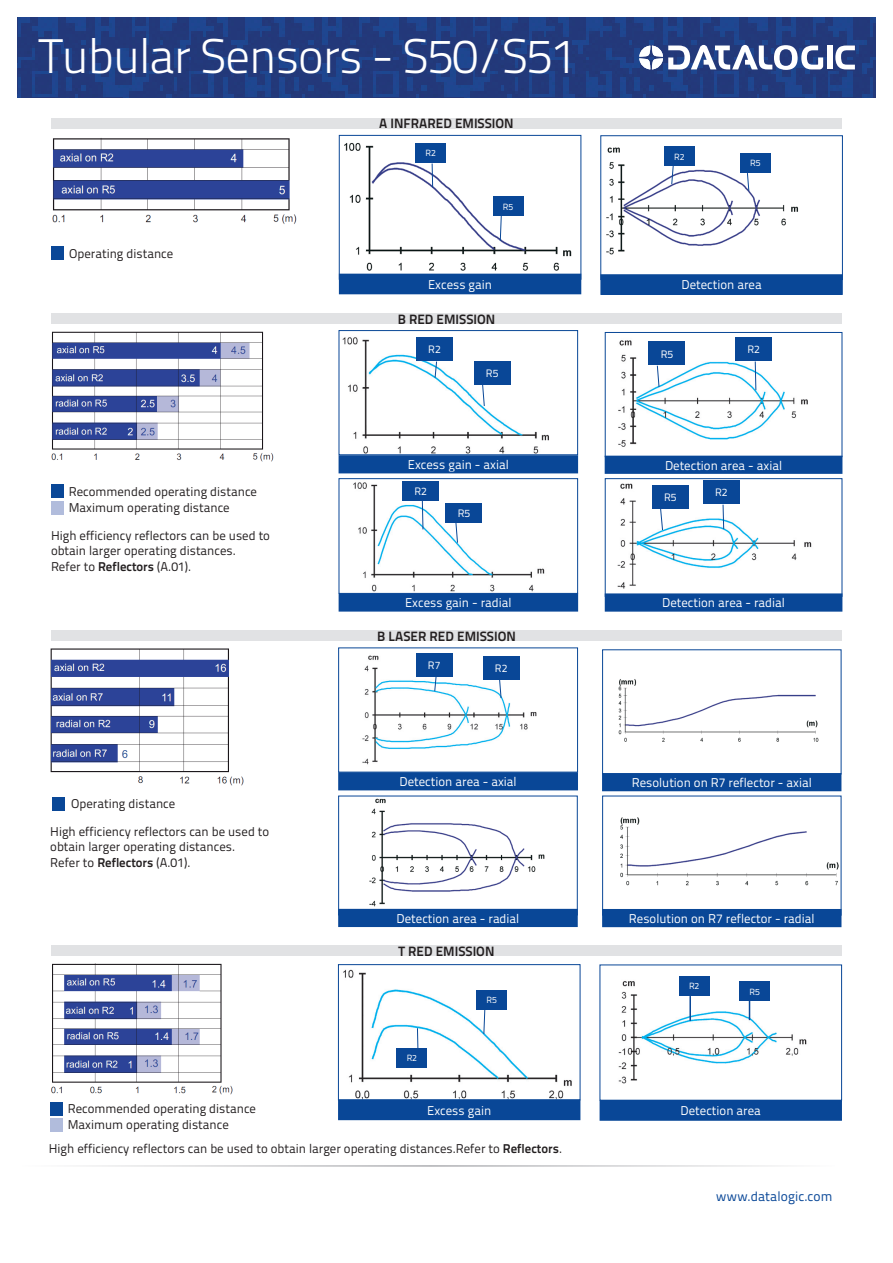
<style>
.page{position:relative;width:893px;height:1263px;background:#fff}
.page>*{position:absolute;margin:0;border:0;box-sizing:border-box;transform-origin:0 0}
.t1{font:300 48.45px "Titillium Text 22 L";letter-spacing:-.02em;color:#fff}
.t2{font:700 13.5px "Titillium Text 22 L";color:#231f20}
.t3{font:13.5px "Titillium Text 22 L";letter-spacing:.005em;color:#094797}
.t4{font:12.75px/15.3px "Titillium Text 22 L";color:#231f20}
.t5{font:12.75px "Titillium Text 22 L";color:#fff}
.t6{font:10.8px "Titillium Text 22 L";color:#fff}
.t7{font:9px "Titillium Text 22 L";color:#fff}
.s1{font-weight:700}
</style>
<div class="page">
<img style="left:52px;top:138px;width:245px;height:86px">
<img style="left:341px;top:143px;width:238px;height:131px">
<div style="left:339px;top:135px;width:242px;height:145px;border:1px solid #094797"></div>
<img style="left:606px;top:147px;width:192px;height:108px">
<div style="left:600px;top:135px;width:243px;height:145px;border:1px solid #094797"></div>
<div style="left:340px;top:274px;width:240px;height:20px;background:#094797"></div>
<div style="left:601px;top:275px;width:241px;height:19px;background:#094797"></div>
<div style="left:600px;top:274px;width:243px;height:21px;border:2px solid #094797"></div>
<div style="left:493px;top:197px;width:30px;height:19px;background:#094797"></div>
<div style="left:415px;top:143px;width:31px;height:20px;background:#094797"></div>
<svg style="left:499px;top:216px;width:3px;height:25px"></svg>
<svg style="left:431px;top:163px;width:2px;height:25px"></svg>
<div style="left:664px;top:146px;width:31px;height:20px;background:#094797"></div>
<div style="left:740px;top:153px;width:31px;height:20px;background:#094797"></div>
<svg style="left:671px;top:166px;width:3px;height:19px"></svg>
<svg style="left:747px;top:173px;width:3px;height:18px"></svg>
<div style="left:51px;top:246px;width:13px;height:14px;background:#094797"></div>
<img style="left:51px;top:331px;width:223px;height:131px">
<img style="left:342px;top:337px;width:207px;height:116px">
<div style="left:339px;top:330px;width:239px;height:125px;border:1px solid #094797"></div>
<div style="left:339px;top:456px;width:238px;height:16px;background:#094797"></div>
<div style="left:339px;top:455px;width:239px;height:18px;border:2px solid #094797"></div>
<img style="left:618px;top:340px;width:190px;height:107px">
<div style="left:605px;top:332px;width:237px;height:125px;border:1px solid #094797"></div>
<div style="left:606px;top:456px;width:236px;height:17px;background:#094797"></div>
<div style="left:605px;top:456px;width:237px;height:18px;border:2px solid #094797"></div>
<img style="left:353px;top:482px;width:192px;height:110px">
<div style="left:339px;top:478px;width:239px;height:116px;border:1px solid #094797"></div>
<div style="left:339px;top:594px;width:238px;height:17px;background:#094797"></div>
<div style="left:339px;top:593px;width:239px;height:19px;border:2px solid #094797"></div>
<img style="left:617px;top:483px;width:195px;height:106px">
<div style="left:605px;top:478px;width:237px;height:119px;border:1px solid #094797"></div>
<div style="left:606px;top:594px;width:235px;height:17px;background:#094797"></div>
<div style="left:605px;top:593px;width:237px;height:19px;border:2px solid #094797"></div>
<div style="left:51px;top:485px;width:13px;height:13px;background:#094797"></div>
<div style="left:51px;top:501px;width:13px;height:13px;background:#b1bcdc"></div>
<div style="left:416px;top:337px;width:37px;height:23px;background:#094797"></div>
<svg style="left:434px;top:361px;width:4px;height:18px"></svg>
<div style="left:735px;top:337px;width:37px;height:23px;background:#094797"></div>
<svg style="left:754px;top:361px;width:3px;height:30px"></svg>
<div style="left:703px;top:480px;width:37px;height:24px;background:#094797"></div>
<svg style="left:722px;top:504px;width:3px;height:26px"></svg>
<div style="left:402px;top:481px;width:37px;height:20px;background:#094797"></div>
<svg style="left:421px;top:501px;width:3px;height:29px"></svg>
<div style="left:474px;top:361px;width:37px;height:23px;background:#094797"></div>
<svg style="left:482px;top:384px;width:3px;height:23px"></svg>
<div style="left:648px;top:342px;width:37px;height:23px;background:#094797"></div>
<svg style="left:656px;top:365px;width:4px;height:23px"></svg>
<div style="left:445px;top:503px;width:37px;height:20px;background:#094797"></div>
<svg style="left:455px;top:523px;width:3px;height:21px"></svg>
<div style="left:652px;top:485px;width:37px;height:23px;background:#094797"></div>
<svg style="left:659px;top:508px;width:4px;height:23px"></svg>
<img style="left:50px;top:648px;width:193px;height:138px">
<img style="left:362px;top:655px;width:175px;height:110px">
<div style="left:338px;top:647px;width:240px;height:125px;border:1px solid #094797"></div>
<div style="left:339px;top:773px;width:238px;height:16px;background:#094797"></div>
<div style="left:338px;top:772px;width:240px;height:18px;border:2px solid #094797"></div>
<img style="left:618px;top:679px;width:201px;height:63px">
<div style="left:603px;top:774px;width:237px;height:16px;background:#094797"></div>
<div style="left:602px;top:773px;width:239px;height:18px;border:2px solid #094797"></div>
<img style="left:357px;top:798px;width:197px;height:111px">
<div style="left:338px;top:795px;width:240px;height:120px;border:1px solid #094797"></div>
<div style="left:339px;top:910px;width:238px;height:16px;background:#094797"></div>
<div style="left:338px;top:909px;width:240px;height:18px;border:2px solid #094797"></div>
<img style="left:620px;top:817px;width:219px;height:69px">
<div style="left:603px;top:910px;width:238px;height:16px;background:#094797"></div>
<div style="left:602px;top:909px;width:239px;height:18px;border:2px solid #094797"></div>
<div style="left:52px;top:797px;width:13px;height:14px;background:#094797"></div>
<div style="left:416px;top:653px;width:37px;height:23px;background:#094797"></div>
<svg style="left:434px;top:676px;width:3px;height:16px"></svg>
<div style="left:483px;top:656px;width:37px;height:24px;background:#094797"></div>
<svg style="left:498px;top:680px;width:4px;height:19px"></svg>
<div style="left:51px;top:118px;width:791px;height:11px;background:#e1e2e4"></div>
<div style="left:51px;top:314px;width:791px;height:10px;background:#e1e2e4"></div>
<div style="left:51px;top:630px;width:791px;height:11px;background:#e1e2e4"></div>
<img style="left:51px;top:963px;width:182px;height:132px">
<img style="left:343px;top:969px;width:229px;height:129px">
<div style="left:338px;top:964px;width:242px;height:136px;border:1px solid #094797"></div>
<img style="left:618px;top:981px;width:189px;height:103px">
<div style="left:339px;top:1100px;width:241px;height:19px;background:#094797"></div>
<div style="left:338px;top:1099px;width:242px;height:21px;border:2px solid #094797"></div>
<div style="left:600px;top:1101px;width:241px;height:19px;background:#094797"></div>
<div style="left:600px;top:1100px;width:242px;height:21px;border:2px solid #094797"></div>
<div style="left:476px;top:990px;width:31px;height:19px;background:#094797"></div>
<div style="left:396px;top:1048px;width:31px;height:20px;background:#094797"></div>
<svg style="left:483px;top:1009px;width:3px;height:26px"></svg>
<svg style="left:417px;top:1027px;width:2px;height:21px"></svg>
<div style="left:679px;top:976px;width:31px;height:19px;background:#094797"></div>
<div style="left:739px;top:981px;width:31px;height:20px;background:#094797"></div>
<hr style="left:689px;top:996px;width:2px;height:25px;background:#094797">
<svg style="left:749px;top:1001px;width:1px;height:19px"></svg>
<div style="left:50px;top:1102px;width:13px;height:13px;background:#094797"></div>
<div style="left:50px;top:1118px;width:13px;height:14px;background:#b1bcdc"></div>
<div style="left:51px;top:945px;width:791px;height:11px;background:#e1e2e4"></div>
<img style="left:17px;top:17px;width:859px;height:81px">
<svg style="left:835px;top:46px;width:20px;height:23px"></svg>
<div style="left:827px;top:46px;width:5px;height:23px;background:#fff"></div>
<svg style="left:639px;top:45px;width:184px;height:25px"></svg>
<hr style="left:18px;top:1165px;width:817px;height:2px;background:#a8a9ad">
<h1 class="t1" style="left:39px;top:20px;width:540px">Tubular Sensors - S50/S51</h1>
<p class="t4" style="left:69px;top:246px;width:106px">Operating distance</p>
<p class="t4" style="left:69px;top:482px;width:190px;line-height:16.5px">Recommended operating distance<br>Maximum operating distance</p>
<p class="t4" style="left:51px;top:527px;width:220px">High efficiency reflectors can be used to obtain larger operating distances.<br>Refer to <span class="s1">Reflectors</span> (A.01).</p>
<p class="t4" style="left:50px;top:789px;width:220px;line-height:27.5px;text-indent:21px">Operating distance<br>High efficiency reflectors can be used to</p>
<p class="t4" style="left:50px;top:838px;width:186px">obtain larger operating distances.<br>Refer to <span class="s1">Reflectors</span> (A.01).</p>
<p class="t2" style="left:379px;top:113px;width:136px">A INFRARED EMISSION</p>
<p class="t7" style="left:426px;top:146px;width:12px">R2</p>
<p class="t7" style="left:503px;top:200px;width:12px">R5</p>
<p class="t7" style="left:674px;top:150px;width:12px">R2</p>
<p class="t7" style="left:750px;top:156px;width:12px">R5</p>
<p class="t5" style="left:428px;top:275px;width:66px">Excess gain</p>
<p class="t5" style="left:681px;top:275px;width:82px">Detection area</p>
<p class="t2" style="left:398px;top:309px;width:99px">B RED EMISSION</p>
<p class="t6" style="left:428px;top:341px;width:14px">R2</p>
<p class="t6" style="left:747px;top:341px;width:14px">R2</p>
<p class="t6" style="left:661px;top:346px;width:14px">R5</p>
<p class="t6" style="left:486px;top:365px;width:14px">R5</p>
<p class="t5" style="left:408px;top:455px;width:102px">Excess gain - axial</p>
<p class="t5" style="left:665px;top:456px;width:119px">Detection area - axial</p>
<p class="t6" style="left:414px;top:483px;width:14px">R2</p>
<p class="t6" style="left:715px;top:484px;width:14px">R2</p>
<p class="t6" style="left:664px;top:489px;width:14px">R5</p>
<p class="t6" style="left:458px;top:505px;width:14px">R5</p>
<p class="t5" style="left:405px;top:593px;width:108px">Excess gain - radial</p>
<p class="t5" style="left:662px;top:593px;width:124px">Detection area - radial</p>
<p class="t2" style="left:377px;top:625px;width:140px">B LASER RED EMISSION</p>
<p class="t6" style="left:428px;top:657px;width:14px">R7</p>
<p class="t6" style="left:495px;top:660px;width:14px">R2</p>
<p class="t5" style="left:400px;top:772px;width:119px">Detection area - axial</p>
<p class="t5" style="left:632px;top:773px;width:182px">Resolution on R7 reflector - axial</p>
<p class="t5" style="left:397px;top:909px;width:124px">Detection area - radial</p>
<p class="t5" style="left:629px;top:909px;width:187px">Resolution on R7 reflector - radial</p>
<p class="t2" style="left:398px;top:940px;width:97px">T RED EMISSION</p>
<p class="t7" style="left:407px;top:1051px;width:12px">R2</p>
<p class="t7" style="left:486px;top:993px;width:12px">R5</p>
<p class="t7" style="left:689px;top:979px;width:12px">R2</p>
<p class="t7" style="left:749px;top:985px;width:12px">R5</p>
<p class="t4" style="left:68px;top:1099px;width:190px;line-height:16.5px">Recommended operating distance<br>Maximum operating distance</p>
<p class="t4" style="left:49px;top:1140px;width:515px">High efficiency reflectors can be used to obtain larger operating distances.Refer to <span class="s1">Reflectors</span>.</p>
<p class="t5" style="left:427px;top:1101px;width:66px">Excess gain</p>
<p class="t5" style="left:681px;top:1101px;width:82px">Detection area</p>
<p class="t3" style="left:716px;top:1186px;width:118px">www.datalogic.com</p>
</div>
